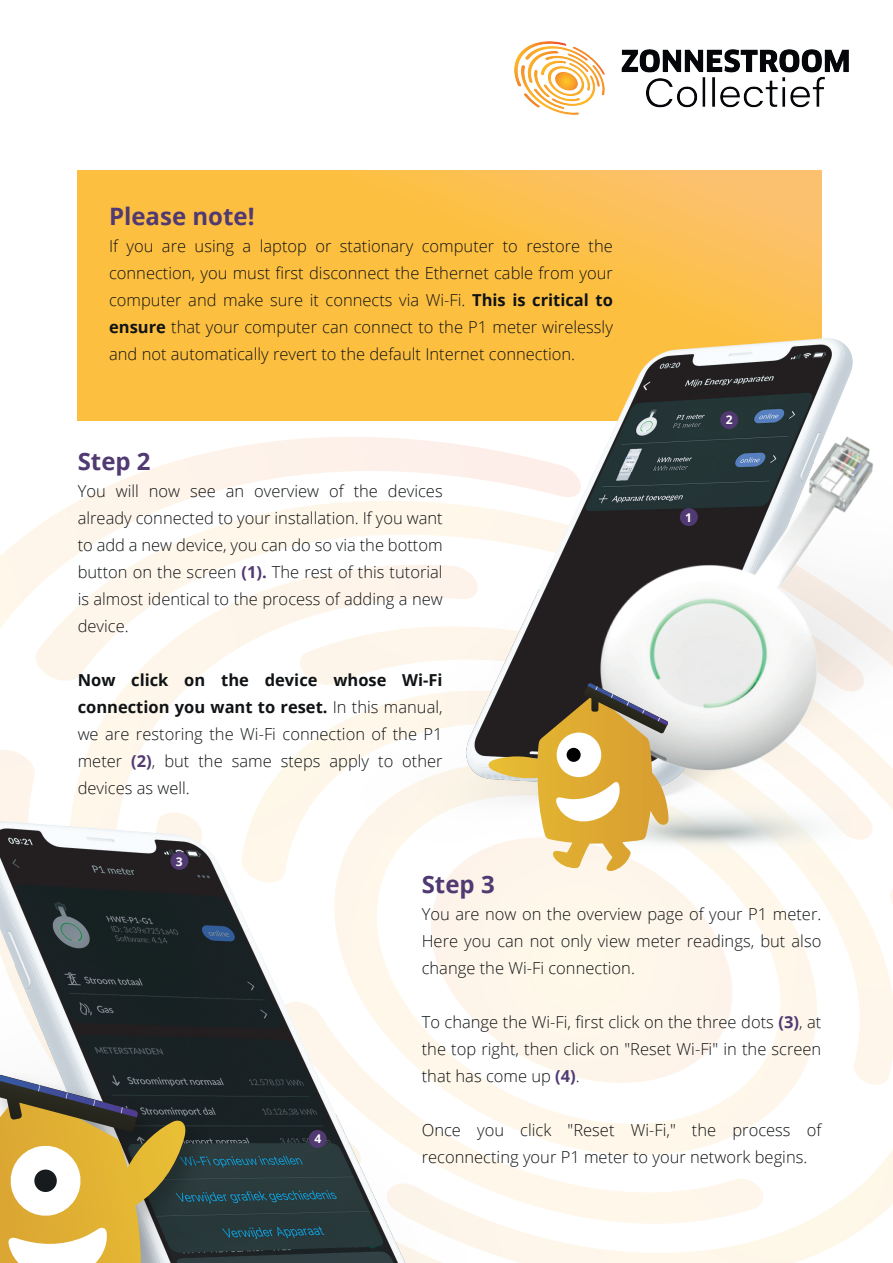
<style>
.page{position:relative;width:893px;height:1263px;background:#fff}
.page>*{position:absolute;margin:0;border:0;box-sizing:border-box;transform-origin:0 0}
.t1{font:700 24px "Open Sans";color:#513972}
.t2{font:300 16.5px/27px "Open Sans";color:#101315;text-align:justify}
.t3{font:700 12px "Open Sans";color:#fff}
.s1{font-weight:700}
.s2{font-weight:700;color:#513972}
</style>
<div class="page">
<img style="left:514px;top:42px;width:335px;height:73px">
<svg style="left:0;top:455px;width:200px;height:173px"></svg>
<svg style="left:32px;top:464px;width:168px;height:217px"></svg>
<svg style="left:69px;top:553px;width:131px;height:192px"></svg>
<svg style="left:730px;top:1150px;width:163px;height:113px"></svg>
<svg style="left:818px;top:858px;width:75px;height:227px"></svg>
<svg style="left:730px;top:858px;width:88px;height:316px"></svg>
<svg style="left:78px;top:170px;width:743px;height:250px;background:#fcbf4a"></svg>
<img style="left:200px;top:274px;width:693px;height:536px">
<img style="left:498px;top:437px;width:375px;height:421px">
<div style="left:680px;top:508px;width:18px;height:18px;background:#513972;border-radius:50%"></div>
<div style="left:720px;top:411px;width:18px;height:18px;background:#513972;border-radius:50%"></div>
<svg style="left:488px;top:683px;width:181px;height:62px;background:#7d6f55"></svg>
<img style="left:0;top:745px;width:730px;height:518px">
<div style="left:170px;top:852px;width:18px;height:18px;background:#513972;border-radius:50%"></div>
<div style="left:309px;top:1130px;width:18px;height:18px;background:#513972;border-radius:50%"></div>
<img style="left:0;top:1063px;width:218px;height:12px">
<svg style="left:0;top:1075px;width:232px;height:188px;background:#8f8459"></svg>
<h1 class="t1" style="left:109px;top:200px;width:147px">Please note!</h1>
<p class="t2" style="left:109px;top:232px;width:505px">If you are using a laptop or stationary computer to restore the connection, you must first disconnect the Ethernet cable from your computer and make sure it connects via Wi-Fi. <span class="s1">This is critical to ensure</span> that your computer can connect to the P1 meter wirelessly and not automatically revert to the default Internet connection.</p>
<h1 class="t1" style="left:78px;top:444px;width:74px">Step 2</h1>
<p class="t2" style="left:78px;top:477px;width:366px">You will now see an overview of the devices already connected to your installation. If you want to add a new device, you can do so via the bottom button on the screen <span class="s2">(1).</span> The rest of this tutorial is almost identical to the process of adding a new device.</p>
<p class="t2" style="left:78px;top:666px;width:366px"><span class="s1">Now click on the device whose Wi-Fi connection you want to reset.</span> In this manual, we are restoring the Wi-Fi connection of the P1 meter <span class="s2">(2)</span>, but the same steps apply to other devices as well.</p>
<p class="t3" style="left:176px;top:853px;width:8px">3</p>
<p class="t3" style="left:685px;top:509px;width:8px">1</p>
<p class="t3" style="left:726px;top:411px;width:8px">2</p>
<p class="t3" style="left:314px;top:1130px;width:8px">4</p>
<h1 class="t1" style="left:422px;top:867px;width:74px">Step 3</h1>
<p class="t2" style="left:422px;top:900px;width:401px">You are now on the overview page of your P1 meter.<br>Here you can not only view meter readings, but also change the Wi-Fi connection.</p>
<p class="t2" style="left:422px;top:1008px;width:401px">To change the Wi-Fi, first click on the three dots <span class="s2">(3)</span>, at the top right, then click on "Reset Wi-Fi" in the screen that has come up <span class="s2">(4)</span>.</p>
<p class="t2" style="left:422px;top:1116px;width:401px">Once you click "Reset Wi-Fi," the process of reconnecting your P1 meter to your network begins.</p>
</div>
